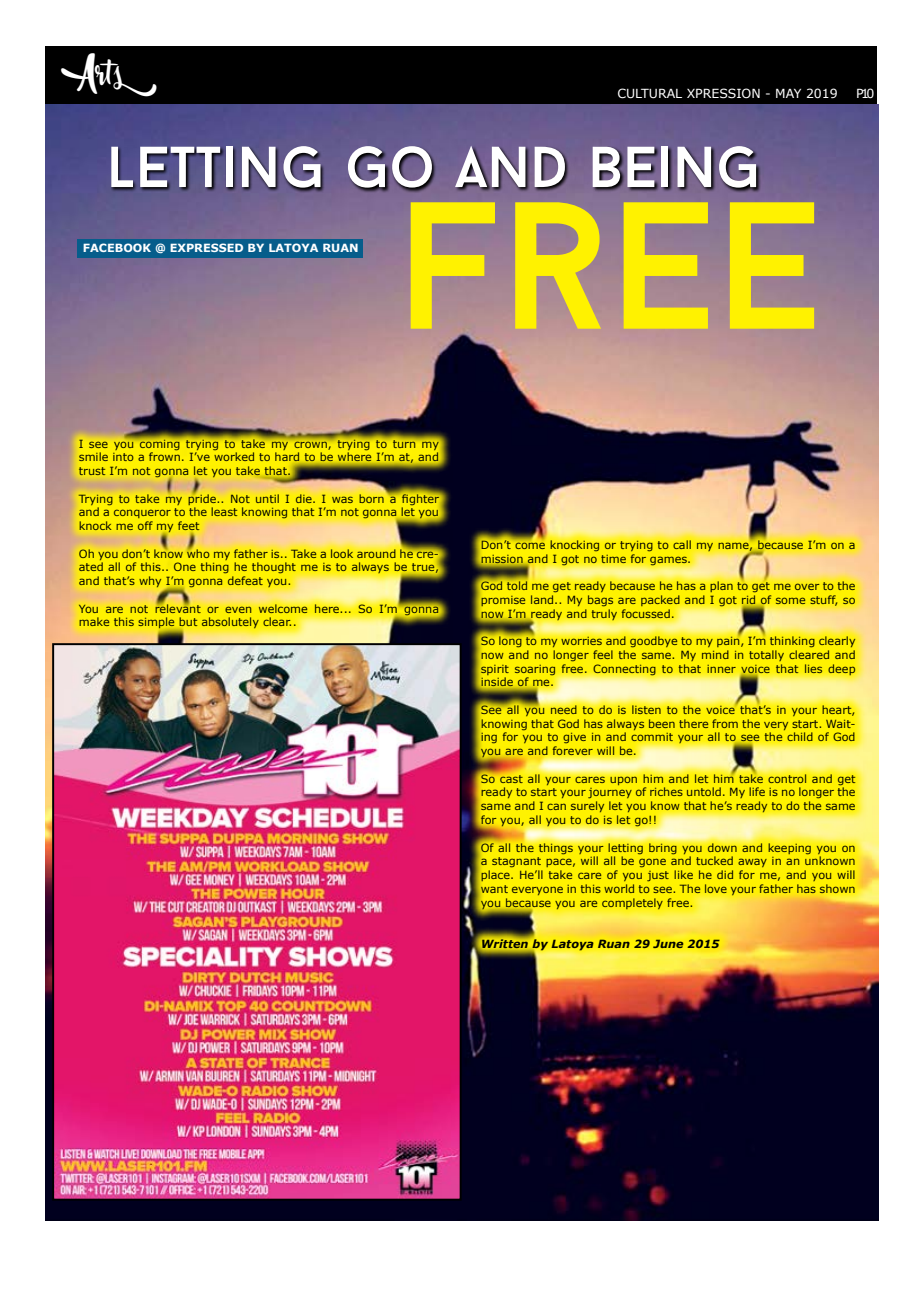
<style>
.page{position:relative;width:922px;height:1294px;background:#fff}
.page>*{position:absolute;margin:0;border:0;box-sizing:border-box;transform-origin:0 0}
.t1{font:180.5px "Baron Neue";color:#fff200}
.t2{font:57.62px "Baron Neue";color:#fff}
.t3{font:20px "Lostin Wild";color:#fff}
.t4{font:12.5px "Verdana";color:#fff}
.t5{font:11.25px/13.8px "Verdana";color:#000;text-align:justify}
.t6{font:700 11.25px "Verdana";color:#fff}
.t7{font:italic 700 11.25px "Verdana";color:#000}
</style>
<div class="page">
<div style="left:45px;top:46px;width:831px;height:58px;background:#000"></div>
<img style="left:45px;top:105px;width:833px;height:1115px">
<svg style="left:111px;top:145px;width:649px;height:48px;background:#483f5f"></svg>
<div style="left:77px;top:239px;width:286px;height:19px;background:#065d8b"></div>
<img style="left:55px;top:646px;width:403px;height:551px">
<div style="left:52px;top:643px;width:409px;height:557px;border:2px solid #000"></div>
<svg style="left:468px;top:527px;width:399px;height:435px;background:#f0df2d"></svg>
<svg style="left:66px;top:426px;width:386px;height:215px;background:#dac82b"></svg>
<h3 class="t3" style="left:70px;top:70px;width:88px">Arts</h3>
<p class="t4" style="left:617px;top:85px;width:222px">CULTURAL XPRESSION - MAY 2019</p>
<p class="t4" style="left:855px;top:85px;width:20px">P10</p>
<h2 class="t2" style="left:107px;top:131px;width:655px">LETTING GO AND BEING</h2>
<p class="t6" style="left:83px;top:240px;width:277px">FACEBOOK @ EXPRESSED BY LATOYA RUAN</p>
<h1 class="t1" style="left:396px;top:153px;width:427px">FREE</h1>
<p class="t5" style="left:79px;top:437px;width:362px">I see you coming trying to take my crown, trying to turn my smile into a frown. I’ve worked to hard to be where I’m at, and trust I’m not gonna let you take that.</p>
<p class="t5" style="left:79px;top:492px;width:362px">Trying to take my pride.. Not until I die. I was born a fighter and a conqueror to the least knowing that I’m not gonna let you knock me off my feet</p>
<p class="t5" style="left:79px;top:547px;width:362px">Oh you don’t know who my father is.. Take a look around he cre&shy;ated all of this.. One thing he thought me is to always be true, and that’s why I’m gonna defeat you.</p>
<p class="t5" style="left:79px;top:602px;width:362px">You are not relevant or even welcome here... So I’m gonna make this simple but absolutely clear..</p>
<p class="t5" style="left:480px;top:538px;width:376px">Don’t come knocking or trying to call my name, because I’m on a mission and I got no time for games.</p>
<p class="t5" style="left:480px;top:579px;width:376px">God told me get ready because he has a plan to get me over to the promise land.. My bags are packed and I got rid of some stuff, so now I’m ready and truly focussed.</p>
<p class="t5" style="left:480px;top:634px;width:376px">So long to my worries and goodbye to my pain, I’m thinking clearly now and no longer feel the same. My mind in totally cleared and spirit soaring free. Connecting to that inner voice that lies deep inside of me.</p>
<p class="t5" style="left:480px;top:703px;width:376px">See all you need to do is listen to the voice that’s in your heart, knowing that God has always been there from the very start. Wait&shy;ing for you to give in and commit your all to see the child of God you are and forever will be.</p>
<p class="t5" style="left:480px;top:772px;width:376px">So cast all your cares upon him and let him take control and get ready to start your journey of riches untold. My life is no longer the same and I can surely let you know that he’s ready to do the same for you, all you to do is let go!!</p>
<p class="t5" style="left:480px;top:840px;width:376px">Of all the things your letting bring you down and keeping you on a stagnant pace, will all be gone and tucked away in an unknown place. He’ll take care of you just like he did for me, and you will want everyone in this world to see. The love your father has shown you because you are completely free.</p>
<p class="t7" style="left:480px;top:936px;width:240px">Written by Latoya Ruan 29 June 2015</p>
</div>
